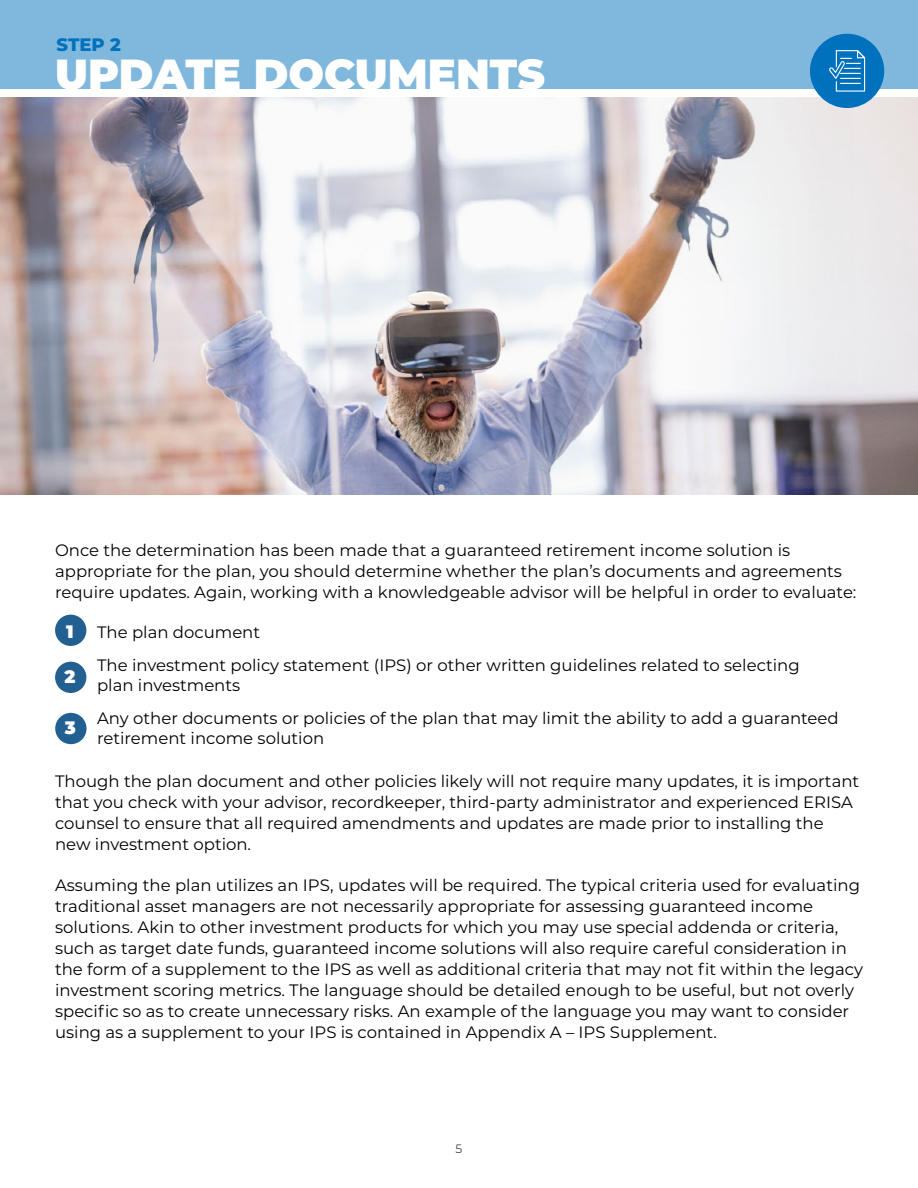
<style>
.page{position:relative;width:918px;height:1188px;background:#fff}
.page>*{position:absolute;margin:0;border:0;box-sizing:border-box;transform-origin:0 0}
.t1{font:900 42px "Montserrat";color:#fff}
.t2{font:800 18px "Montserrat";color:#0071bc}
.t3{font:900 18px "Montserrat";color:#fff}
.Main_Body{font:16.5px/21px "Montserrat";color:#000}
.Numbered_text{font:16.5px/19.8px "Montserrat";color:#000}
.t4{font:300 12px "Montserrat";color:#000}
</style>
<div class="page">
<div style="left:0;top:0;width:918px;height:89px;background:#80b8dd"></div>
<img style="left:0;top:98px;width:802px;height:397px">
<div style="left:55px;top:615px;width:31px;height:31px;background:#236092;border-radius:50%"></div>
<div style="left:55px;top:662px;width:31px;height:31px;background:#236092;border-radius:50%"></div>
<div style="left:55px;top:713px;width:32px;height:31px;background:#236092;border-radius:50%"></div>
<img style="left:802px;top:98px;width:116px;height:397px">
<div style="left:810px;top:34px;width:74px;height:74px;background:#0071bc;border-radius:50%"></div>
<svg style="left:829px;top:50px;width:36px;height:42px"></svg>
<p class="t2" style="left:57px;top:32px;width:66px">STEP 2</p>
<p class="t1" style="left:55px;top:43px;width:491px">UPDATE DOCUMENTS</p>
<p class="Main_Body" style="left:55px;top:539px;width:803px">Once the determination has been made that a guaranteed retirement income solution is appropriate for the plan, you should determine whether the plan’s documents and agreements require updates. Again, working with a knowledgeable advisor will be helpful in order to evaluate:</p>
<p class="Numbered_text" style="left:97px;top:622px;width:165px">The plan document</p>
<p class="Numbered_text" style="left:97px;top:655px;width:704px">The investment policy statement (IPS) or other written guidelines related to selecting plan investments</p>
<p class="Numbered_text" style="left:97px;top:708px;width:743px">Any other documents or policies of the plan that may limit the ability to add a guaranteed retirement income solution</p>
<p class="Main_Body" style="left:55px;top:770px;width:806px">Though the plan document and other policies likely will not require many updates, it is important that you check with your advisor, recordkeeper, third-party administrator and experienced ERISA counsel to ensure that all required amendments and updates are made prior to installing the new investment option.</p>
<p class="Main_Body" style="left:55px;top:874px;width:809px">Assuming the plan utilizes an IPS, updates will be required. The typical criteria used for evaluating traditional asset managers are not necessarily appropriate for assessing guaranteed income solutions. Akin to other investment products for which you may use special addenda or criteria, such as target date funds, guaranteed income solutions will also require careful consideration in the form of a supplement to the IPS as well as additional criteria that may not fit within the legacy investment scoring metrics. The language should be detailed enough to be useful, but not overly specific so as to create unnecessary risks. An example of the language you may want to consider using as a supplement to your IPS is contained in Appendix A – IPS Supplement.</p>
<p class="t3" style="left:66px;top:618px;width:9px">1</p>
<p class="t3" style="left:65px;top:663px;width:12px">2</p>
<p class="t3" style="left:65px;top:714px;width:13px">3</p>
<p class="t4" style="left:456px;top:1141px;width:8px">5</p>
</div>
